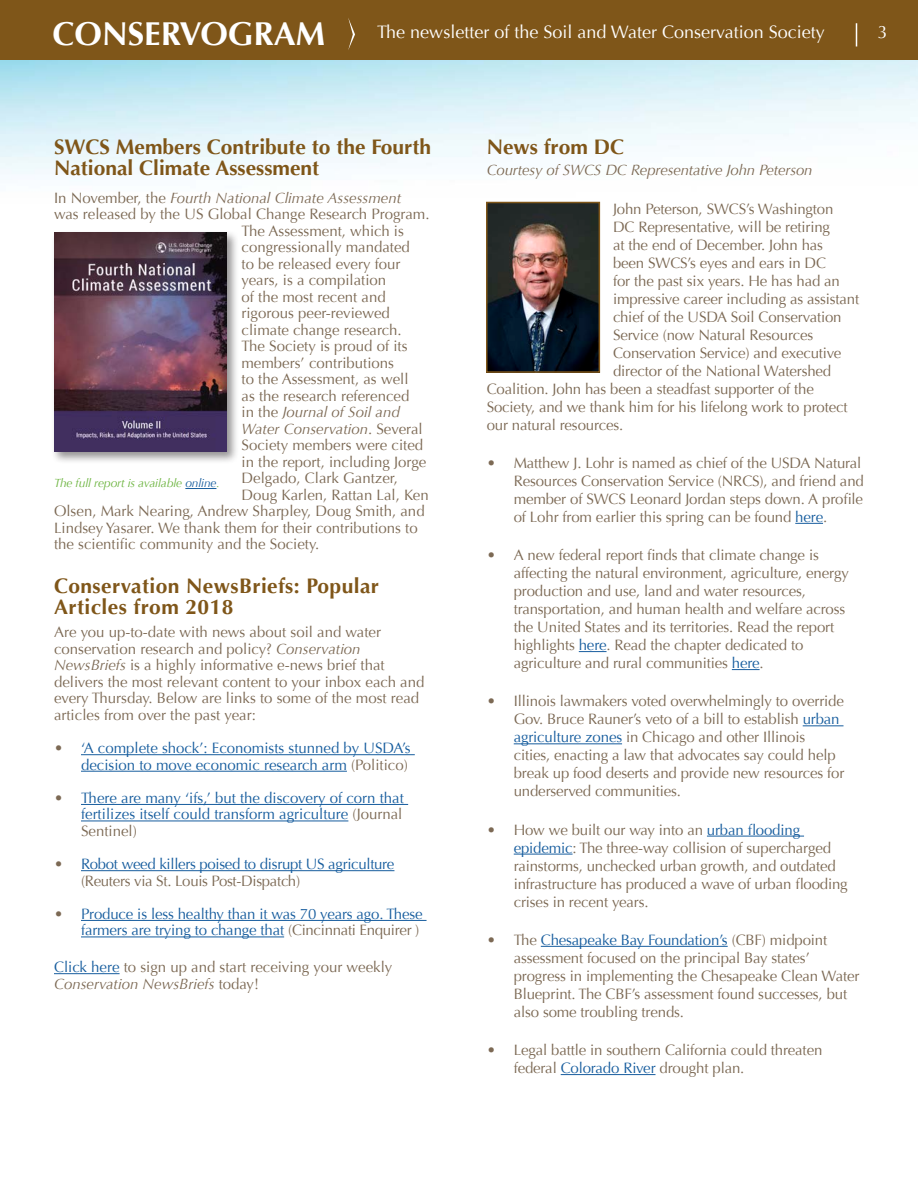
<style>
.page{position:relative;width:918px;height:1188px;background:#fff}
.page>*{position:absolute;margin:0;border:0;box-sizing:border-box;transform-origin:0 0}
.t1{font:700 33px "Optima";color:#fff}
.body{font:700 21px/21px "Optima";color:#7f5619}
.body-2{font:700 21px/21px "Optima";letter-spacing:.02em;color:#7f5619}
.t2{font:18px "Optima";color:#fff}
.body-3{font:15px/18px "Optima";letter-spacing:-.01em;color:#7c6954}
.t3{font:15px/16.5px "Optima";letter-spacing:-.01em;color:#175d9e;text-align:right}
.body-4{font:italic 15px "Optima";color:#7c6954}
.body-5{font:italic 12px "Optima";letter-spacing:-.01em;color:#6cb43f}
.s1{font-style:normal}
.s2{font-style:italic}
.s3{color:#7c6954}
.s4{color:#175d9e}
</style>
<div class="page">
<img style="left:0;top:59px;width:918px;height:271px">
<div style="left:0;top:0;width:918px;height:59px;background:#7f5619"></div>
<svg style="left:348px;top:18px;width:7px;height:32px"></svg>
<svg style="left:856px;top:23px;width:1px;height:23px"></svg>
<hr style="left:81px;top:754px;width:334px;height:1px;background:#175d9e">
<hr style="left:81px;top:771px;width:266px;height:1px;background:#175d9e">
<hr style="left:81px;top:804px;width:327px;height:1px;background:#175d9e">
<hr style="left:81px;top:821px;width:267px;height:1px;background:#175d9e">
<hr style="left:81px;top:870px;width:313px;height:1px;background:#175d9e">
<hr style="left:81px;top:920px;width:346px;height:1px;background:#175d9e">
<hr style="left:81px;top:937px;width:203px;height:1px;background:#175d9e">
<hr style="left:54px;top:973px;width:66px;height:1px;background:#175d9e">
<svg style="left:795px;top:523px;width:28px;height:1px"></svg>
<svg style="left:579px;top:651px;width:28px;height:1px"></svg>
<svg style="left:732px;top:669px;width:28px;height:1px"></svg>
<hr style="left:803px;top:725px;width:41px;height:1px;background:#175d9e">
<hr style="left:514px;top:743px;width:108px;height:1px;background:#175d9e">
<hr style="left:707px;top:836px;width:97px;height:1px;background:#175d9e">
<hr style="left:514px;top:854px;width:59px;height:1px;background:#175d9e">
<hr style="left:541px;top:946px;width:187px;height:1px;background:#175d9e">
<hr style="left:561px;top:1074px;width:95px;height:1px;background:#175d9e">
<div style="left:51px;top:229px;width:188px;height:235px;background:#231f20;opacity:.48"></div>
<img style="left:54px;top:232px;width:172px;height:220px">
<hr style="left:185px;top:488px;width:31px;height:1px;background:#175d9e">
<img style="left:489px;top:205px;width:108px;height:165px">
<div style="left:486px;top:202px;width:114px;height:171px;border:2px solid #7f5619"></div>
<h1 class="t1" style="left:52px;top:14px;width:274px">CONSERVOGRAM</h1>
<p class="t2" style="left:377px;top:22px;width:449px">The newsletter of the Soil and Water Conservation Society</p>
<p class="t2" style="left:878px;top:22px;width:12px">3</p>
<p class="body" style="left:54px;top:137px;width:379px">SWCS Members Contribute to the Fourth<br>National Climate Assessment</p>
<p class="body-4" style="left:54px;top:189px;width:349px"><span class="s1">In November, the</span> Fourth National Climate Assessment</p>
<p class="body-3" style="left:54px;top:205px;width:377px">was released by the US Global Change Research Program.</p>
<p class="body-3" style="left:242px;top:222px;width:164px">The Assessment, which is</p>
<p class="body-3" style="left:242px;top:238px;width:170px">congressionally mandated</p>
<p class="body-3" style="left:242px;top:255px;width:161px">to be released every four</p>
<p class="body-3" style="left:242px;top:271px;width:146px">years, is a compilation</p>
<p class="body-3" style="left:242px;top:288px;width:146px">of the most recent and</p>
<p class="body-3" style="left:242px;top:304px;width:150px">rigorous peer-reviewed</p>
<p class="body-3" style="left:242px;top:321px;width:162px">climate change research.</p>
<p class="body-3" style="left:242px;top:337px;width:168px">The Society is proud of its</p>
<p class="body-3" style="left:242px;top:354px;width:154px">members’ contributions</p>
<p class="body-3" style="left:242px;top:370px;width:169px">to the Assessment, as well</p>
<p class="body-3" style="left:242px;top:387px;width:169px">as the research referenced</p>
<p class="body-4" style="left:242px;top:403px;width:160px"><span class="s1">in the</span> Journal of Soil and</p>
<p class="body-4" style="left:242px;top:420px;width:183px">Water Conservation<span class="s1">. Several</span></p>
<p class="body-3" style="left:242px;top:436px;width:183px">Society members were cited</p>
<p class="body-3" style="left:242px;top:453px;width:186px">in the report, including Jorge</p>
<p class="body-3" style="left:242px;top:469px;width:158px">Delgado, Clark Gantzer,</p>
<p class="body-3" style="left:242px;top:486px;width:189px">Doug Karlen, Rattan Lal, Ken</p>
<p class="body-3" style="left:54px;top:502px;width:372px">Olsen, Mark Nearing, Andrew Sharpley, Doug Smith, and</p>
<p class="body-3" style="left:54px;top:519px;width:365px">Lindsey Yasarer. We thank them for their contributions to</p>
<p class="body-3" style="left:54px;top:535px;width:267px">the scientific community and the Society.</p>
<p class="body-2" style="left:54px;top:576px;width:327px">Conservation NewsBriefs: Popular<br>Articles from 2018</p>
<p class="body-3" style="left:54px;top:624px;width:372px;line-height:16.5px">Are you up-to-date with news about soil and water conservation research and policy? <span class="s2">Conservation NewsBriefs</span> is a highly informative e-news brief that delivers the most relevant content to your inbox each and every Thursday. Below are links to some of the most read articles from over the past year:</p>
<p class="t3" style="left:54px;top:740px;width:358px"><span class="s3">•</span> ‘A complete shock’: Economists stunned by USDA’s decision to move economic research arm <span class="s3">(Politico)</span></p>
<p class="t3" style="left:81px;top:790px;width:324px;text-align:justify;text-indent:-27px"><span class="s3">•</span> There are many ‘ifs,’ but the discovery of corn that fertilizes itself could transform agriculture <span class="s3">(Journal Sentinel)</span></p>
<p class="t3" style="left:81px;top:856px;width:315px;text-align:left;text-indent:-27px"><span class="s3">•</span> Robot weed killers poised to disrupt US agriculture <span class="s3">(Reuters via St. Louis Post-Dispatch)</span></p>
<p class="t3" style="left:54px;top:906px;width:370px"><span class="s3">•</span> Produce is less healthy than it was 70 years ago. These farmers are trying to change that <span class="s3">(Cincinnati Enquirer )</span></p>
<p class="body-3" style="left:54px;top:959px;width:340px;line-height:16.5px"><span class="s4">Click here</span> to sign up and start receiving your weekly<br><span class="s2">Conservation NewsBriefs</span> today!</p>
<p class="body-5" style="left:54px;top:476px;width:167px">The full report is available <span class="s4">online</span>.</p>
<p class="body" style="left:487px;top:137px;width:139px">News from DC</p>
<p class="body-4" style="left:487px;top:161px;width:327px">Courtesy of SWCS DC Representative John Peterson</p>
<p class="body-3" style="left:613px;top:200px;width:222px">John Peterson, SWCS’s Washington</p>
<p class="body-3" style="left:613px;top:218px;width:219px">DC Representative, will be retiring</p>
<p class="body-3" style="left:613px;top:236px;width:211px">at the end of December. John has</p>
<p class="body-3" style="left:613px;top:254px;width:215px">been SWCS’s eyes and ears in DC</p>
<p class="body-3" style="left:613px;top:272px;width:228px">for the past six years. He has had an</p>
<p class="body-3" style="left:613px;top:290px;width:248px">impressive career including as assistant</p>
<p class="body-3" style="left:613px;top:308px;width:230px">chief of the USDA Soil Conservation</p>
<p class="body-3" style="left:613px;top:326px;width:202px">Service (now Natural Resources</p>
<p class="body-3" style="left:613px;top:344px;width:230px">Conservation Service) and executive</p>
<p class="body-3" style="left:613px;top:362px;width:220px">director of the National Watershed</p>
<p class="body-3" style="left:487px;top:380px;width:329px">Coalition. John has been a steadfast supporter of the</p>
<p class="body-3" style="left:487px;top:398px;width:362px">Society, and we thank him for his lifelong work to protect</p>
<p class="body-3" style="left:487px;top:416px;width:138px">our natural resources.</p>
<p class="body-3" style="left:514px;top:454px;width:352px;text-indent:-27px">• Matthew J. Lohr is named as chief of the USDA Natural Resources Conservation Service (NRCS), and friend and member of SWCS Leonard Jordan steps down. A profile of Lohr from earlier this spring can be found <span class="s4">here</span>.</p>
<p class="body-3" style="left:514px;top:546px;width:337px;text-indent:-27px">• A new federal report finds that climate change is affecting the natural environment, agriculture, energy production and use, land and water resources, transportation, and human health and welfare across the United States and its territories. Read the report highlights <span class="s4">here</span>. Read the chapter dedicated to agriculture and rural communities <span class="s4">here</span>.</p>
<p class="body-3" style="left:514px;top:692px;width:332px;text-indent:-27px">• Illinois lawmakers voted overwhelmingly to override Gov. Bruce Rauner’s veto of a bill to establish <span class="s4">urban agriculture zones</span> in Chicago and other Illinois cities, enacting a law that advocates say could help break up food deserts and provide new resources for underserved communities.</p>
<p class="body-3" style="left:514px;top:821px;width:336px;text-indent:-27px">• How we built our way into an <span class="s4">urban flooding epidemic</span>: The three-way collision of supercharged rainstorms, unchecked urban growth, and outdated infrastructure has produced a wave of urban flooding crises in recent years.</p>
<p class="body-3" style="left:514px;top:931px;width:347px;text-indent:-27px">• The <span class="s4">Chesapeake Bay Foundation’s</span> (CBF) midpoint assessment focused on the principal Bay states’ progress in implementing the Chesapeake Clean Water Blueprint. The CBF’s assessment found successes, but also some troubling trends.</p>
<p class="body-3" style="left:514px;top:1041px;width:310px;text-indent:-27px">• Legal battle in southern California could threaten federal <span class="s4">Colorado River</span> drought plan.</p>
</div>
